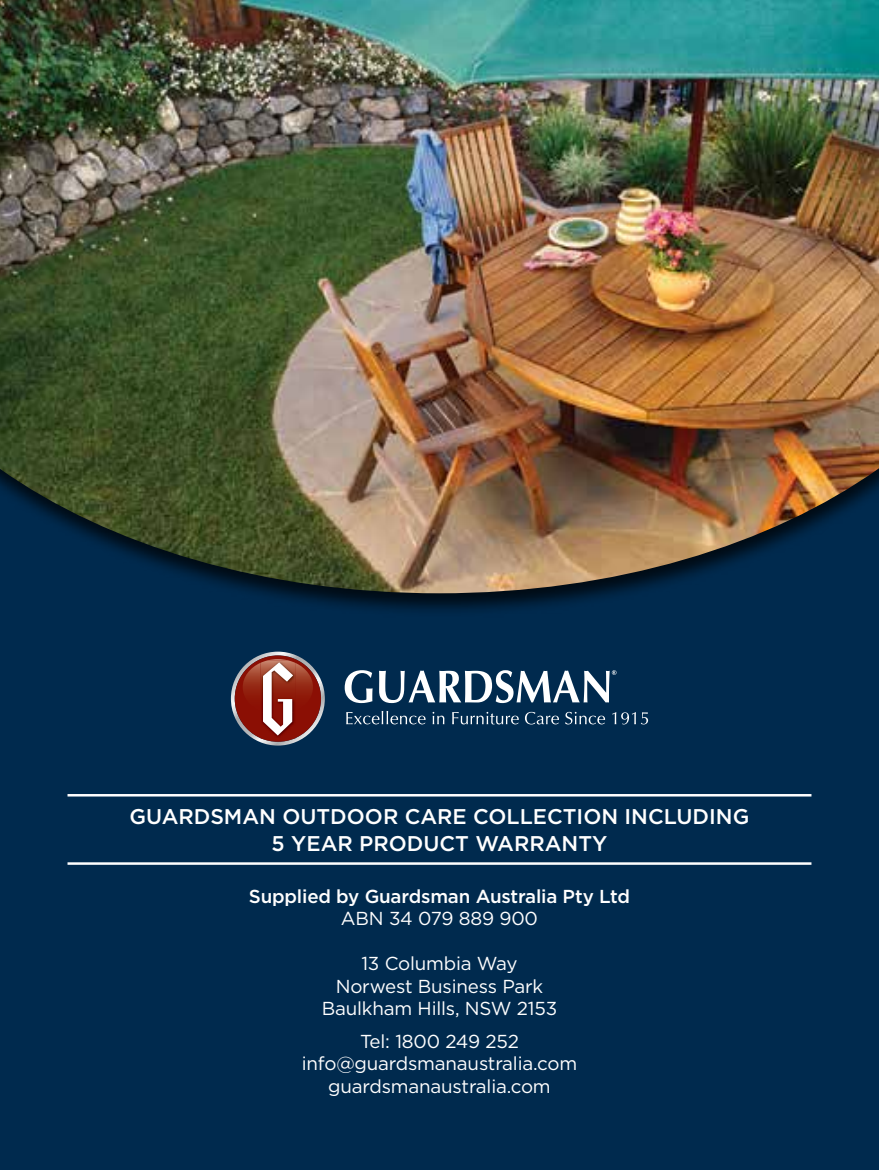
<style>
.page{position:relative;width:879px;height:1170px;background:#fff}
.page>*{position:absolute;margin:0;border:0;box-sizing:border-box;transform-origin:0 0}
.t1{font:500 21.25px/27.5px "Gotham";color:#fff;text-align:center}
.t2{font:18.75px/22.5px "Gotham";letter-spacing:-.01em;color:#fff;text-align:center}
.t3{font:500 18.75px "Gotham";letter-spacing:-.01em;color:#fff}
</style>
<div class="page">
<div style="left:0;top:0;width:879px;height:1169px;background:#002a4e"></div>
<div style="left:0;top:0;width:879px;height:618px;background:#000;opacity:.75"></div>
<img style="left:0;top:0;width:879px;height:593px">
<svg style="left:345px;top:670px;width:28px;height:33px"></svg>
<svg style="left:379px;top:670px;width:237px;height:33px"></svg>
<svg style="left:231px;top:651px;width:94px;height:94px"></svg>
<svg style="left:346px;top:711px;width:79px;height:13px"></svg>
<svg style="left:432px;top:711px;width:12px;height:13px"></svg>
<svg style="left:452px;top:711px;width:67px;height:13px"></svg>
<svg style="left:525px;top:711px;width:34px;height:13px"></svg>
<svg style="left:565px;top:711px;width:40px;height:13px"></svg>
<svg style="left:612px;top:712px;width:36px;height:12px"></svg>
<hr style="left:68px;top:794px;width:743px;height:2px;background:#fff">
<hr style="left:68px;top:862px;width:743px;height:2px;background:#fff">
<p class="t1" style="left:130px;top:802px;width:621px">GUARDSMAN OUTDOOR CARE COLLECTION INCLUDING<br>5 YEAR PRODUCT WARRANTY</p>
<p class="t3" style="left:249px;top:883px;width:383px">Supplied by Guardsman Australia Pty Ltd</p>
<p class="t2" style="left:341px;top:906px;width:199px">ABN 34 079 889 900</p>
<p class="t2" style="left:322px;top:951px;width:237px">13 Columbia Way<br>Norwest Business Park<br>Baulkham Hills, NSW 2153</p>
<p class="t2" style="left:302px;top:1029px;width:277px">Tel: 1800 249 252 info@guardsmanaustralia.com guardsmanaustralia.com</p>
</div>
